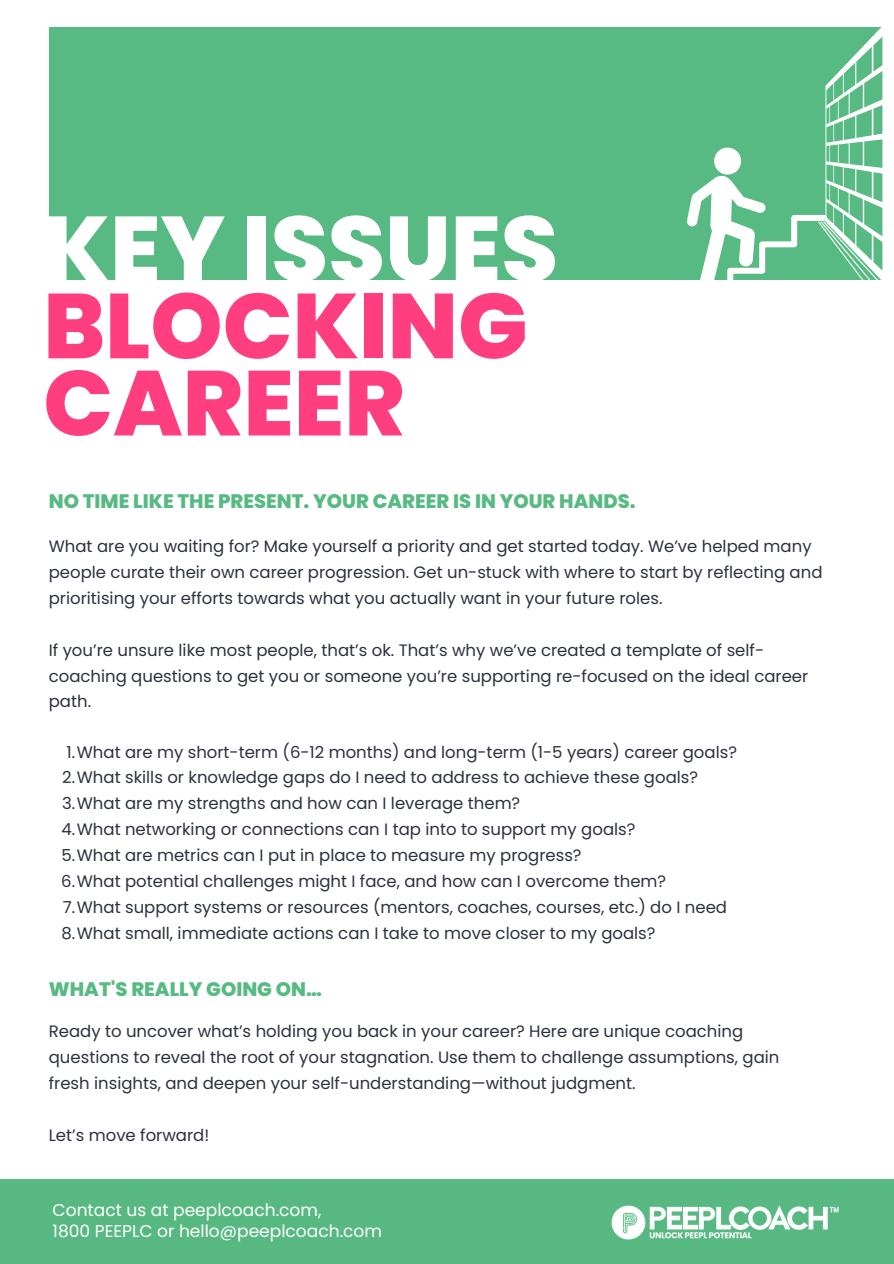
<style>
.page{position:relative;width:894px;height:1264px;background:#fff}
.page>*{position:absolute;margin:0;border:0;box-sizing:border-box;transform-origin:0 0}
.t1{font:800 91.95px/77.1px "Poppins";color:#ff3e7f}
.t2{font:800 19.5px "Poppins";color:#57ba82}
.t3{font:17.1px "Poppins";color:#fff}
.t4{font:16.5px/25.8px "Poppins";color:#2d313f}
.s1{color:#fff}
</style>
<div class="page">
<div style="left:49px;top:28px;width:844px;height:252px;background:#57ba82"></div>
<svg style="left:659px;top:27px;width:234px;height:253px"></svg>
<div style="left:0;top:1178px;width:893px;height:85px;background:#57b981"></div>
<img style="left:611px;top:1205px;width:228px;height:35px">
<p class="t1" style="left:43px;top:210px;width:516px"><span class="s1">KEY ISSUES<br></span>BLOCKING<br>CAREER</p>
<h2 class="t2" style="left:49px;top:487px;width:588px">NO TIME LIKE THE PRESENT. YOUR CAREER IS IN YOUR HANDS.</h2>
<p class="t4" style="left:49px;top:533px;width:775px">What are you waiting for? Make yourself a priority and get started today. We’ve helped many people curate their own career progression. Get un-stuck with where to start by reflecting and prioritising your efforts towards what you actually want in your future roles.</p>
<h1 class="t4" style="left:49px;top:637px;width:760px">If you’re unsure like most people, that’s ok. That’s why we’ve created a template of self&shy;coaching questions to get you or someone you’re supporting re-focused on the ideal career path.</h1>
<p class="t4" style="left:66px;top:738px;width:671px">1.What are my short-term (6-12 months) and long-term (1-5 years) career goals?</p>
<p class="t4" style="left:62px;top:764px;width:637px">2.What skills or knowledge gaps do I need to address to achieve these goals?</p>
<p class="t4" style="left:62px;top:790px;width:459px">3.What are my strengths and how can I leverage them?</p>
<p class="t4" style="left:61px;top:816px;width:575px">4.What networking or connections can I tap into to support my goals?</p>
<p class="t4" style="left:61px;top:842px;width:521px">5.What are metrics can I put in place to measure my progress?</p>
<p class="t4" style="left:61px;top:868px;width:606px">6.What potential challenges might I face, and how can I overcome them?</p>
<p class="t4" style="left:63px;top:894px;width:665px">7.What support systems or resources (mentors, coaches, courses, etc.) do I need</p>
<p class="t4" style="left:61px;top:920px;width:595px">8.What small, immediate actions can I take to move closer to my goals?</p>
<p class="t2" style="left:49px;top:975px;width:274px">WHAT'S REALLY GOING ON…</p>
<h2 class="t4" style="left:49px;top:1018px;width:732px">Ready to uncover what’s holding you back in your career? Here are unique coaching questions to reveal the root of your stagnation. Use them to challenge assumptions, gain fresh insights, and deepen your self-understanding—without judgment.</h2>
<p class="t4" style="left:49px;top:1121px;width:162px">Let’s move forward!</p>
<p class="t3" style="left:53px;top:1197px;width:270px">Contact us at peeplcoach.com,</p>
<p class="t3" style="left:53px;top:1218px;width:331px">1800 PEEPLC or hello@peeplcoach.com</p>
</div>
